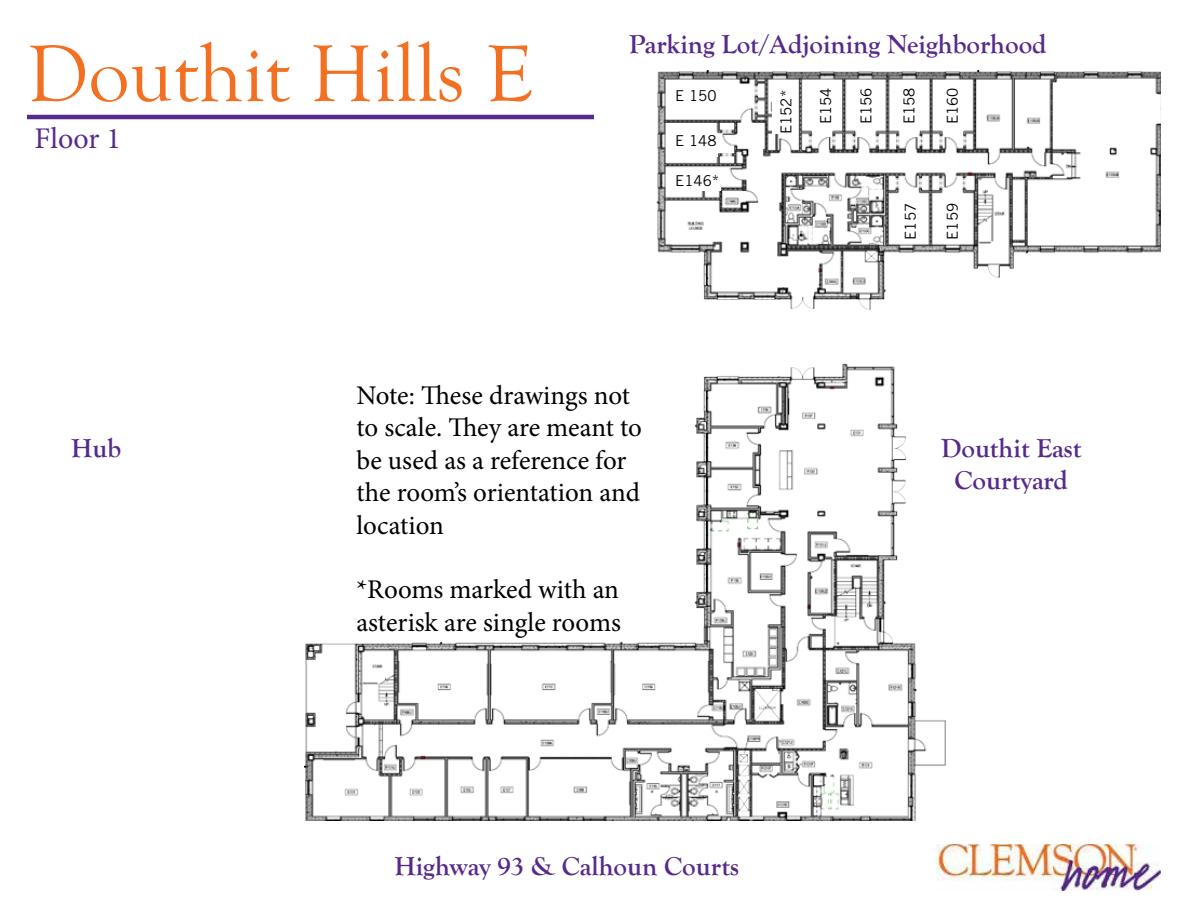
<style>
.page{position:relative;width:1188px;height:918px;background:#fff}
.page>*{position:absolute;margin:0;border:0;box-sizing:border-box;transform-origin:0 0}
.t1{font:82.5px "Goudy Old Style T";color:#f36f21}
.t2{font:30px "Minion Pro";color:#562a8a}
.t3{font:27px/32.4px "Minion Pro";letter-spacing:-.005em;color:#000}
.t4{font:700 27px/32.4px "Goudy Old Style T";color:#562a8a;text-align:center}
.t5{font:15px "Trade Gothic LT Std";color:#000}
</style>
<div class="page">
<hr style="left:27px;top:115px;width:567px;height:4px;background:#562a8a">
<img style="left:936px;top:845px;width:225px;height:46px">
<img style="left:305px;top:70px;width:856px;height:751px">
<div style="left:675px;top:90px;width:52px;height:27px;background:#fff"></div>
<div style="left:675px;top:135px;width:43px;height:22px;background:#fff"></div>
<div style="left:814px;top:82px;width:21px;height:42px;background:#fff"></div>
<div style="left:854px;top:82px;width:22px;height:42px;background:#fff"></div>
<div style="left:895px;top:82px;width:26px;height:42px;background:#fff"></div>
<div style="left:937px;top:82px;width:28px;height:42px;background:#fff"></div>
<div style="left:895px;top:200px;width:29px;height:40px;background:#fff"></div>
<div style="left:937px;top:200px;width:28px;height:40px;background:#fff"></div>
<div style="left:675px;top:176px;width:45px;height:15px;background:#fff"></div>
<div style="left:772px;top:82px;width:26px;height:52px;background:#fff"></div>
<h1 class="t1" style="left:27px;top:29px;width:508px">Douthit Hills E</h1>
<p class="t2" style="left:35px;top:118px;width:88px">Floor 1</p>
<p class="t4" style="left:629px;top:29px;width:419px">Parking Lot/Adjoining Neighborhood</p>
<p class="t5" style="left:675px;top:86px;width:43px">E 150</p>
<p class="t5" style="left:675px;top:131px;width:43px">E 148</p>
<p class="t5" style="left:675px;top:172px;width:46px">E146*</p>
<p class="t5" style="left:777px;top:134px;width:46px;rotate:-90deg">E152*</p>
<p class="t5" style="left:817px;top:124px;width:38px;rotate:-90deg">E154</p>
<p class="t5" style="left:857px;top:124px;width:38px;rotate:-90deg">E156</p>
<p class="t5" style="left:900px;top:124px;width:38px;rotate:-90deg">E158</p>
<p class="t5" style="left:943px;top:124px;width:38px;rotate:-90deg">E160</p>
<p class="t5" style="left:901px;top:240px;width:38px;rotate:-90deg">E157</p>
<p class="t5" style="left:943px;top:240px;width:38px;rotate:-90deg">E159</p>
<p class="t4" style="left:71px;top:432px;width:52px">Hub</p>
<p class="t3" style="left:356px;top:379px;width:287px">Note: These drawings not to scale. They are meant to be used as a reference for the room’s orientation and location</p>
<p class="t3" style="left:356px;top:574px;width:266px">*Rooms marked with an asterisk are single rooms</p>
<p class="t4" style="left:394px;top:851px;width:346px">Highway 93 &amp; Calhoun Courts</p>
<p class="t4" style="left:941px;top:432px;width:142px">Douthit East<br>Courtyard</p>
</div>
